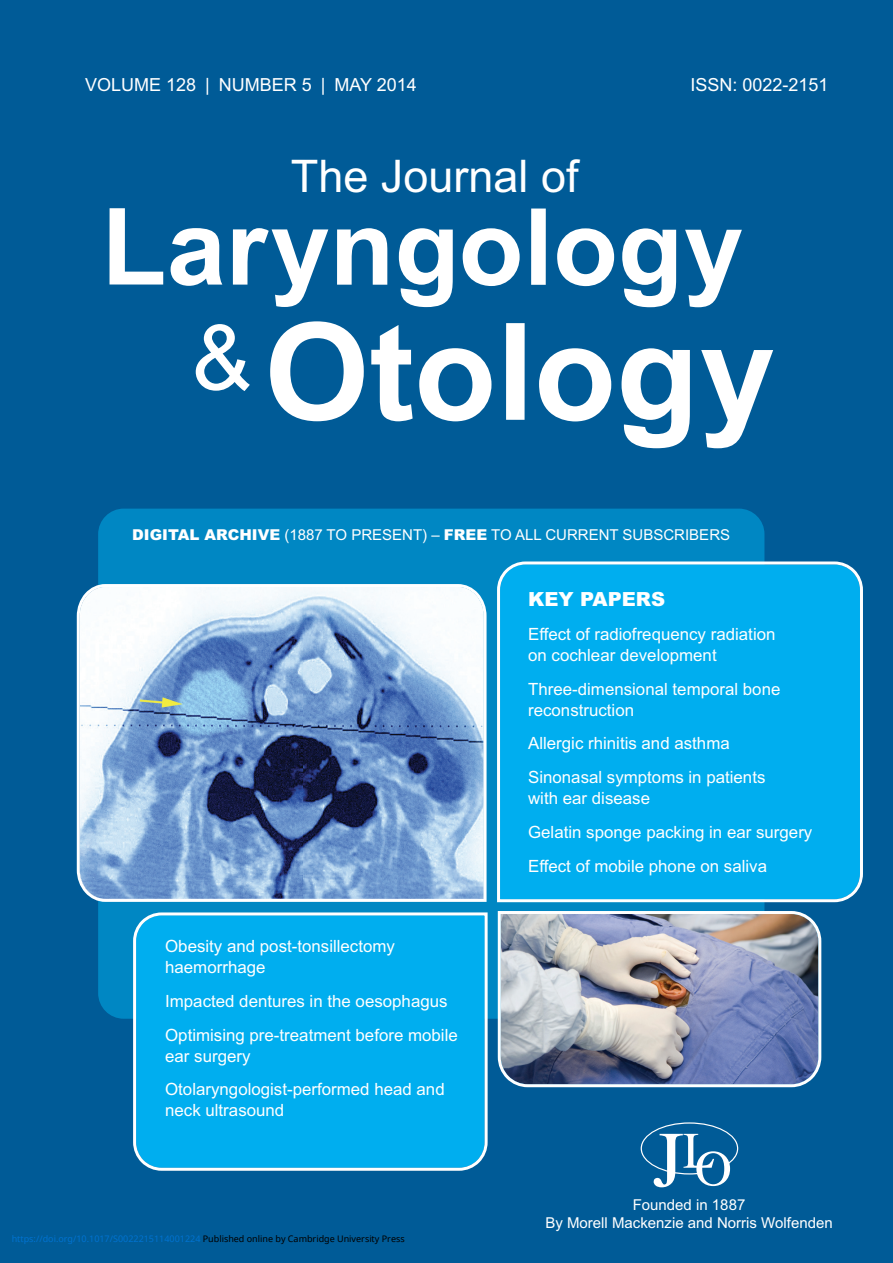
<style>
.page{position:relative;width:893px;height:1263px;background:#005b97}
.page>*{position:absolute;margin:0;border:0;box-sizing:border-box;transform-origin:0 0}
.t1{font:700 135px "Arial";color:#fff}
.t2{font:700 106.5px "Arial";color:#fff}
.t3{font:45px "Arial";color:#fff}
.t4{font:900 19.5px "Arial";color:#fff}
.t5{font:18px "Arial";color:#fff}
.t6{font:16.8px/33.8px "Arial";color:#fff}
.t7{font:15px/18px "Arial";color:#fff;text-align:center}
.t8{font:9px "Noto Sans";color:#0172cf}
.s1{font-weight:900}
.s2{color:#000}
</style>
<div class="page">
<div style="left:98px;top:509px;width:666px;height:510px;background:#0087c3;border-radius:26px"></div>
<div style="left:497px;top:561px;width:366px;height:341px;background:#00aeef"></div>
<svg style="left:77px;top:584px;width:409px;height:318px;background:#90acd0"></svg>
<svg style="left:640px;top:1122px;width:98px;height:65px"></svg>
<div style="left:133px;top:912px;width:354px;height:259px;background:#00aeef"></div>
<img style="left:498px;top:911px;width:323px;height:176px">
<p class="t5" style="left:85px;top:79px;width:333px">VOLUME 128 | NUMBER 5 | MAY 2014</p>
<p class="t5" style="left:690px;top:79px;width:140px">ISSN: 0022-2151</p>
<p class="t3" style="left:291px;top:159px;width:289px">The Journal of</p>
<p class="t2" style="left:102px;top:208px;width:643px">Laryngology</p>
<p class="t1" style="left:192px;top:323px;width:585px"><sup>&amp;</sup>Otology</p>
<p class="t7" style="left:132px;top:527px;width:599px"><span class="s1">DIGITAL ARCHIVE</span> (1887 TO PRESENT) – <span class="s1">FREE</span> TO ALL CURRENT SUBSCRIBERS</p>
<p class="t6" style="left:165px;top:937px;width:231px;line-height:21px">Obesity and post-tonsillectomy haemorrhage</p>
<p class="t6" style="left:165px;top:986px;width:294px">Impacted dentures in the oesophagus<br>Optimising pre-treatment before mobile</p>
<p class="t6" style="left:165px;top:1040px;width:281px">ear surgery<br>Otolaryngologist-performed head and</p>
<p class="t6" style="left:165px;top:1095px;width:121px">neck ultrasound</p>
<p class="t8" style="left:12px;top:1232px;width:394px">https://doi.org/10.1017/S0022215114001224 <span class="s2">Published online by Cambridge University Press</span></p>
<p class="t4" style="left:528px;top:588px;width:139px">KEY PAPERS</p>
<p class="t6" style="left:528px;top:625px;width:249px;line-height:21px">Effect of radiofrequency radiation on cochlear development</p>
<p class="t6" style="left:528px;top:680px;width:254px;line-height:21px">Three-dimensional temporal bone reconstruction</p>
<p class="t6" style="left:528px;top:728px;width:239px">Allergic rhinitis and asthma<br>Sinonasal symptoms in patients</p>
<p class="t6" style="left:528px;top:783px;width:286px">with ear disease<br>Gelatin sponge packing in ear surgery<br>Effect of mobile phone on saliva</p>
<p class="t7" style="left:545px;top:1197px;width:289px">Founded in 1887<br>By Morell Mackenzie and Norris Wolfenden</p>
</div>
